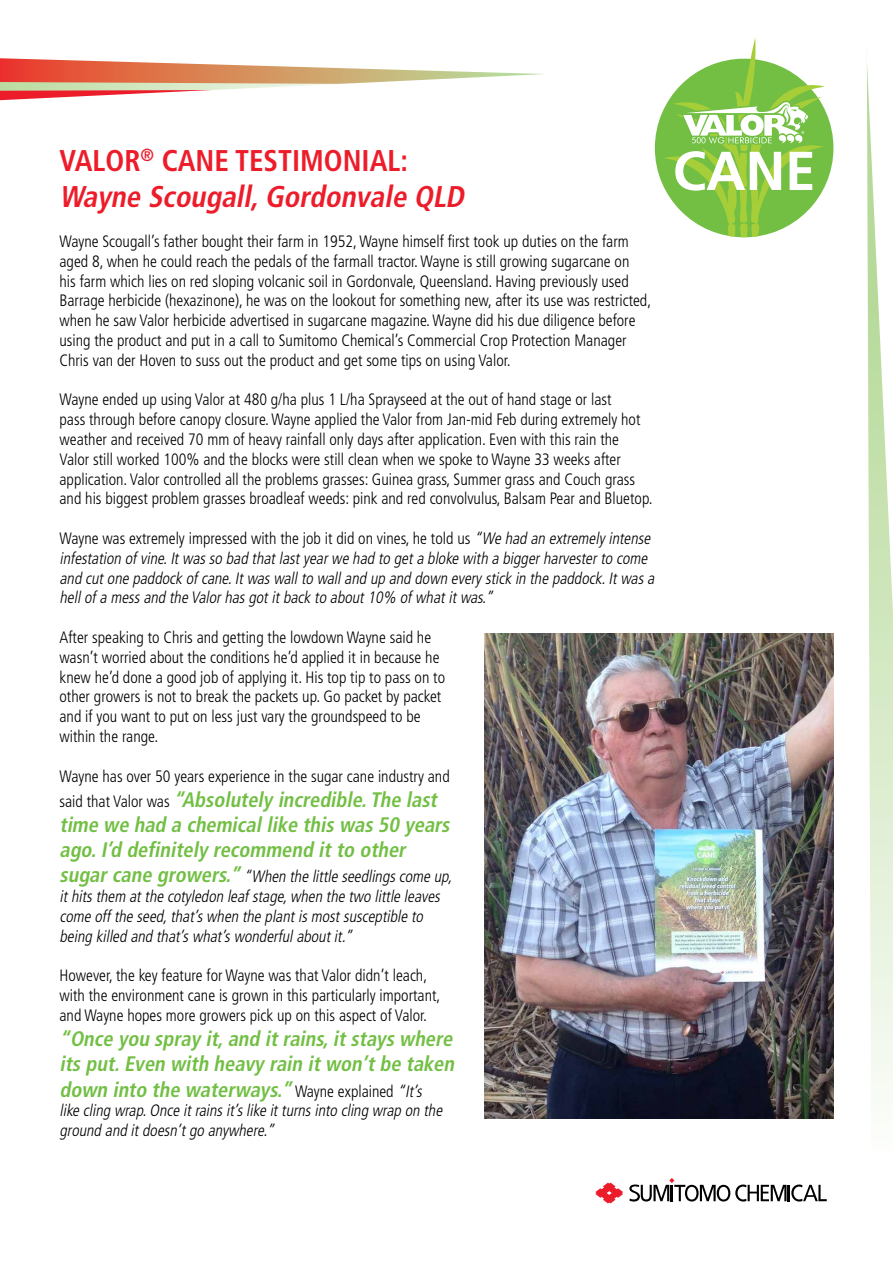
<style>
.page{position:relative;width:893px;height:1263px;background:#fff}
.page>*{position:absolute;margin:0;border:0;box-sizing:border-box;transform-origin:0 0}
.t1{font:700 54.75px "Frutiger";color:#fff}
.t2{font:italic 700 condensed 30px/36px "Frutiger";color:#ed1c2a}
.t3{font:italic 700 condensed 21px/25.2px "Frutiger";color:#72bf44}
.t4{font:300 condensed 16.5px/19.8px "Frutiger";color:#000}
.t5{font:italic 300 condensed 16.5px/19.8px "Frutiger";color:#000}
.s1{font-style:normal}
.s2{font-weight:300;font-style:normal;font-size:16.5px;color:#000}
.s3{font-weight:700;font-size:21px;color:#72bf44}
.s4{font-weight:300;font-size:16.5px;color:#000}
</style>
<div class="page">
<svg style="left:595px;top:1182px;width:28px;height:21px"></svg>
<svg style="left:629px;top:1178px;width:198px;height:24px"></svg>
<svg style="left:0;top:58px;width:834px;height:180px"></svg>
<svg style="left:866px;top:56px;width:27px;height:1037px"></svg>
<div style="left:655px;top:59px;width:178px;height:178px;background:#72bf44;border-radius:50%"></div>
<svg style="left:664px;top:37px;width:160px;height:200px"></svg>
<img style="left:485px;top:634px;width:348px;height:484px">
<h2 class="t2" style="left:60px;top:143px;width:412px"><span class="s1">VALOR</span><sup>®</sup> <span class="s1">CANE TESTIMONIAL:<br></span>Wayne Scougall,Gordonvale QLD</h2>
<p class="t4" style="left:60px;top:232px;width:593px">Wayne Scougall’s father bought their farm in 1952, Wayne himself first took up duties on the farm aged 8, when he could reach the pedals of the farmall tractor. Wayne is still growing sugarcane on<br>his farm which lies on red sloping volcanic soil in Gordonvale, Queensland. Having previously used Barrage herbicide (hexazinone), he was on the lookout for something new, after its use was restricted, when he saw Valor herbicide advertised in sugarcane magazine. Wayne did his due diligence before using the product and put in a call to Sumitomo Chemical’s Commercial Crop Protection Manager Chris van der Hoven to suss out the product and get some tips on using Valor.</p>
<p class="t4" style="left:60px;top:390px;width:595px">Wayne ended up using Valor at 480 g/ha plus 1 L/ha Sprayseed at the out of hand stage or last<br>pass through before canopy closure. Wayne applied the Valor from Jan-mid Feb during extremely hot weather and received 70 mm of heavy rainfall only days after application. Even with this rain the Valor still worked 100% and the blocks were still clean when we spoke to Wayne 33 weeks after application. Valor controlled all the problems grasses: Guinea grass, Summer grass and Couch grass and his biggest problem grasses broadleaf weeds: pink and red convolvulus, Balsam Pear and Bluetop.</p>
<p class="t5" style="left:60px;top:529px;width:600px"><span class="s1">Wayne was extremely impressed with the job it did on vines, he told us</span> “We had an extremelyintense infestation ofvine.Itwasso bad thatlastyearwe had to geta bloke with a biggerharvesterto come and cutone paddock ofcane.Itwaswallto walland up and down everystick in the paddock.Itwasa hellofa messand the Valorhasgotitback to about10% ofwhatitwas.”</p>
<p class="t4" style="left:60px;top:628px;width:387px">After speaking to Chris and getting the lowdown Wayne said he wasn’t worried about the conditions he’d applied it in because he knew he’d done a good job of applying it. His top tip to pass on to other growers is not to break the packets up. Go packet by packet and if you want to put on less just vary the groundspeed to be within the range.</p>
<p class="t4" style="left:60px;top:766px;width:392px">Wayne has over 50 years experience in the sugar cane industry and</p>
<p class="t3" style="left:60px;top:787px;width:396px"><span class="s2">s a i d t h a t Va l o r w a s</span> “Absolutely incredible.The last time we had a chemicallike this was 50 years ago.I’d definitely recommend itto other</p>
<p class="t5" style="left:60px;top:867px;width:397px"><span class="s3">sugarcane growers.”</span> “When the little seedlingscome up, ithitsthem atthe cotyledon leafstage,when the two little leaves come offthe seed,that’swhen the plantismostsusceptible to being killed and that’swhat’swonderfulaboutit.”</p>
<p class="t4" style="left:60px;top:966px;width:382px">However, the key feature for Wayne was that Valor didn’t leach, with the environment cane is grown in this particularly important, and Wayne hopes more growers pick up on this aspect of Valor.</p>
<p class="t3" style="left:60px;top:1026px;width:400px;text-align:justify">“Once you spray it,and itrains,itstays where its put.Even with heavy rain itwon’tbe taken down into the waterways.” <span class="s2">W a y n e e x p l a i n e d</span> <span class="s4">“It’s</span></p>
<p class="t5" style="left:60px;top:1101px;width:388px">like cling wrap.Once itrainsit’slike itturnsinto cling wrap on the ground and itdoesn’tgo anywhere.”</p>
<h1 class="t1" style="left:673px;top:139px;width:144px">CANE</h1>
</div>
